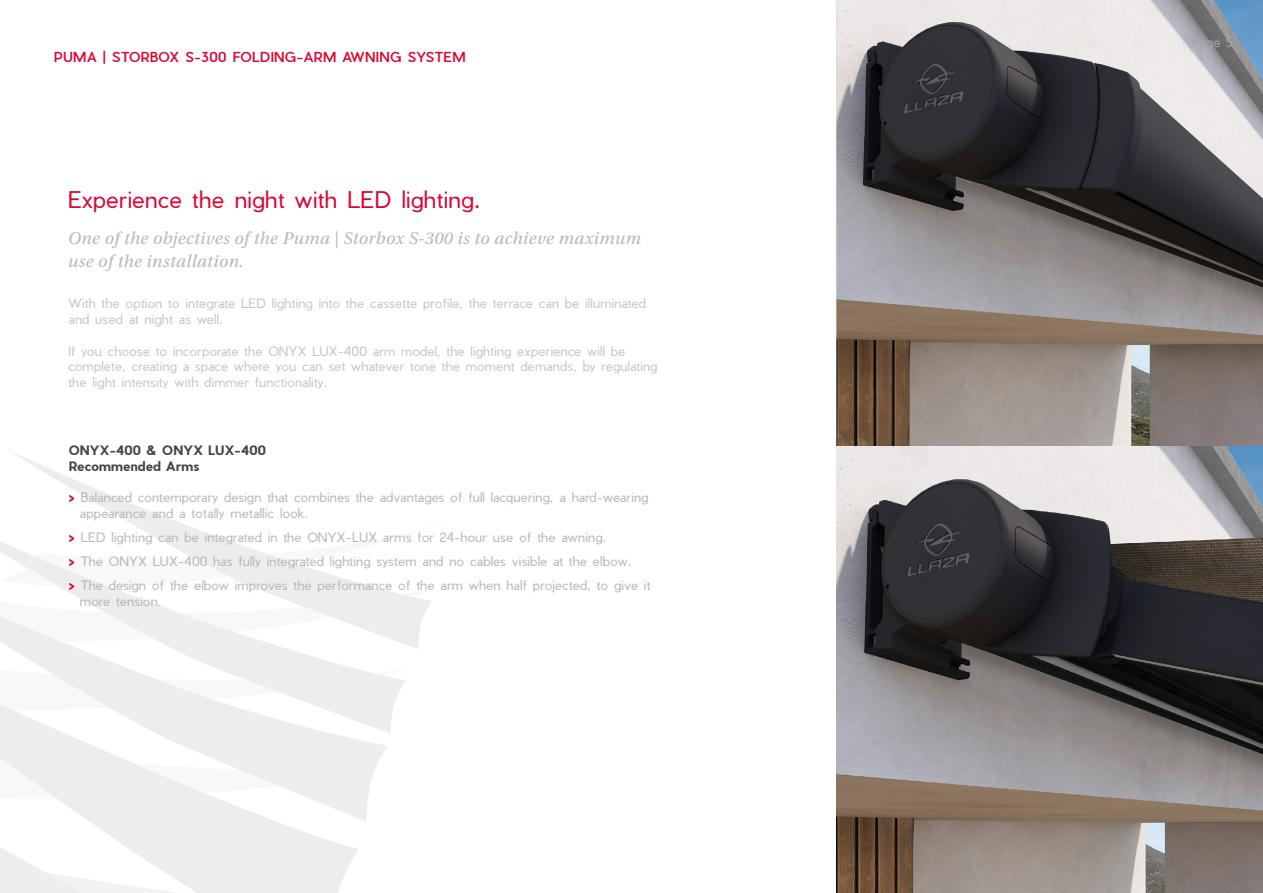
<style>
.page{position:relative;width:1263px;height:893px;background:#fff}
.page>*{position:absolute;margin:0;border:0;box-sizing:border-box;transform-origin:0 0}
.t1{font:300 22.5px "Pier Sans";letter-spacing:.025em;color:#dd0432}
.t2{font:italic 18px/22.5px "Utopia Std";letter-spacing:.025em;color:#b4b8bf}
.t3{font:500 13.5px "Pier Sans";letter-spacing:.035em;color:#dd0432}
.t4{font:300 12.75px/24px "Pier Sans";letter-spacing:.015em;color:#b4b8bf}
.t5{font:300 12.75px/15.8px "Pier Sans";letter-spacing:.015em;color:#c2c6cb}
.t6{font:700 12.75px/15.8px "Pier Sans";letter-spacing:.025em;color:#454545}
.t7{font:300 12.75px "Pier Sans";color:#a5a7aa}
.s1{font-weight:700;color:#d10d2e}
</style>
<div class="page">
<svg style="left:341px;top:736px;width:46px;height:85px;fill:#ededed"></svg>
<svg style="left:0;top:641px;width:392px;height:92px;fill:#f2f2f2"></svg>
<svg style="left:7px;top:452px;width:412px;height:197px"></svg>
<svg style="left:0;top:521px;width:431px;height:120px"></svg>
<svg style="left:0;top:658px;width:405px;height:53px"></svg>
<svg style="left:374px;top:770px;width:6px;height:2px"></svg>
<svg style="left:0;top:719px;width:341px;height:174px"></svg>
<img style="left:836px;top:0;width:427px;height:446px">
<img style="left:836px;top:446px;width:427px;height:447px">
<p class="t3" style="left:54px;top:48px;width:413px">PUMA | STORBOX S-300 FOLDING-ARM AWNING SYSTEM</p>
<h1 class="t1" style="left:68px;top:185px;width:413px">Experience the night with LED lighting.</h1>
<h2 class="t2" style="left:68px;top:228px;width:574px">One of the objectives of the Puma | Storbox S-300 is to achieve maximum use of the installation.</h2>
<p class="t5" style="left:68px;top:296px;width:579px">With the option to integrate LED lighting into the cassette profile, the terrace can be illuminated and used at night as well.</p>
<p class="t5" style="left:68px;top:343px;width:590px">If you choose to incorporate the ONYX LUX-400 arm model, the lighting experience will be complete, creating a space where you can set whatever tone the moment demands, by regulating the light intensity with dimmer functionality.</p>
<p class="t6" style="left:69px;top:442px;width:199px">ONYX-400 &amp; ONYX LUX-400<br>Recommended Arms</p>
<p class="t4" style="left:80px;top:490px;width:570px;line-height:15.8px;text-indent:-11px"><span class="s1">&gt;</span> Balanced contemporary design that combines the advantages of full lacquering, a hard-wearing appearance and a totally metallic look.</p>
<p class="t4" style="left:69px;top:525px;width:583px"><span class="s1">&gt;</span> LED lighting can be integrated in the ONYX-LUX arms for 24-hour use of the awning.<br><span class="s1">&gt;</span> The ONYX LUX-400 has fully integrated lighting system and no cables visible at the elbow.<br><span class="s1">&gt;</span> The design of the elbow improves the performance of the arm when half projected, to give it</p>
<p class="t4" style="left:80px;top:589px;width:83px">more tension.</p>
<p class="t7" style="left:1192px;top:34px;width:43px">Page 5</p>
</div>
